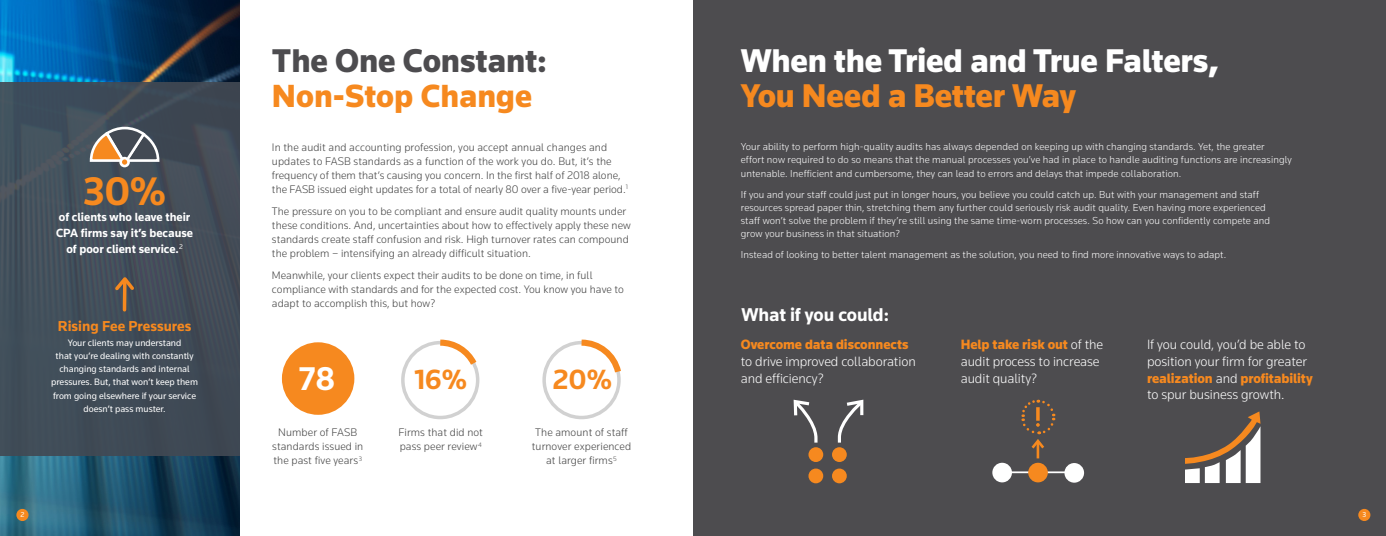
<style>
.page{position:relative;width:1386px;height:536px;background:#fff}
.page>*{position:absolute;margin:0;border:0;box-sizing:border-box;transform-origin:0 0}
.t1{font:700 41.39px "Knowledge";color:#f6891f}
.t2{font:900 34.12px/35px "Knowledge";letter-spacing:-.01em;color:#fff}
.t3{font:900 34.12px "Knowledge";letter-spacing:-.005em;color:#4d4c4f}
.t4{font:700 34.12px "Knowledge";color:#fff}
.t5{font:900 33.25px "Knowledge";color:#f6891f}
.t6{font:700 28.88px "Knowledge";color:#f6891f}
.t7{font:700 19.25px "Knowledge";letter-spacing:-.005em;color:#fff}
.t8{font:700 14.88px "Knowledge";color:#f6891f}
.t9{font:300 14px/16.6px "Knowledge";letter-spacing:-.005em;color:#fff}
.t10{font:700 12.25px/15.8px "Knowledge";color:#fff;text-align:center}
.t11{font:300 11.38px/14px "Knowledge";letter-spacing:.005em;color:#404040}
.t12{font:300 10.5px/13.1px "Knowledge";letter-spacing:.01em;color:#fff}
.t13{font:9.62px/13.1px "Knowledge";color:#fff;text-align:center}
.t14{font:7.44px "Knowledge";color:#fff}
.s1{color:#f6891f}
.s2{font-weight:900;color:#f6891f}
</style>
<div class="page">
<div style="left:693px;top:0;width:693px;height:536px;background:#4d4c4f"></div>
<img style="left:0;top:0;width:239px;height:536px">
<div style="left:0;top:82px;width:239px;height:373px;background:#424953"></div>
<svg style="left:123px;top:293px;width:4px;height:17px"></svg>
<svg style="left:112px;top:273px;width:22px;height:20px"></svg>
<div style="left:282px;top:342px;width:72px;height:72px;background:#f6891f;border-radius:50%"></div>
<div style="left:401px;top:341px;width:78px;height:78px;border:4px solid #d1d1d1;border-radius:50%"></div>
<div style="left:542px;top:341px;width:79px;height:78px;border:4px solid #d1d1d1;border-radius:50%"></div>
<svg style="left:575px;top:339px;width:46px;height:40px"></svg>
<svg style="left:434px;top:339px;width:44px;height:32px"></svg>
<div style="left:992px;top:462px;width:20px;height:20px;background:#fff;border-radius:50%"></div>
<div style="left:1064px;top:463px;width:20px;height:19px;background:#fff;border-radius:50%"></div>
<svg style="left:1021px;top:399px;width:35px;height:59px"></svg>
<hr style="left:1004px;top:471px;width:68px;height:2px;background:#fff">
<div style="left:1028px;top:462px;width:20px;height:20px;background:#f6891f;border-radius:50%"></div>
<svg style="left:793px;top:399px;width:25px;height:44px"></svg>
<svg style="left:837px;top:399px;width:27px;height:44px"></svg>
<div style="left:808px;top:447px;width:15px;height:15px;background:#f6891f;border-radius:50%"></div>
<div style="left:808px;top:468px;width:15px;height:15px;background:#f6891f;border-radius:50%"></div>
<div style="left:832px;top:447px;width:15px;height:15px;background:#f6891f;border-radius:50%"></div>
<div style="left:832px;top:468px;width:15px;height:15px;background:#f6891f;border-radius:50%"></div>
<svg style="left:88px;top:125px;width:72px;height:40px"></svg>
<div style="left:121px;top:158px;width:8px;height:8px;background:#f6891f;border-radius:50%"></div>
<div style="left:119px;top:157px;width:11px;height:10px;border:3px solid #fff;border-radius:50%"></div>
<svg style="left:1185px;top:411px;width:76px;height:72px"></svg>
<div style="left:1358px;top:508px;width:12px;height:13px;background:#f6891f;border-radius:50%"></div>
<svg style="left:16px;top:508px;width:13px;height:13px"></svg>
<p class="t1" style="left:83px;top:166px;width:84px">30%</p>
<p class="t10" style="left:56px;top:209px;width:139px">of clients who leave their<br>CPA firms say it’s because of poor client service.<sup>2</sup></p>
<p class="t8" style="left:58px;top:317px;width:135px">Rising Fee Pressures</p>
<p class="t13" style="left:51px;top:336px;width:148px">Your clients may understand<br>that you’re dealing with constantly changing standards and internal pressures. But, that won’t keep them from going elsewhere if your service doesn’t pass muster.</p>
<p class="t3" style="left:272px;top:40px;width:277px">The One Constant:</p>
<p class="t5" style="left:272px;top:75px;width:262px">Non-Stop Change</p>
<p class="t11" style="left:272px;top:140px;width:357px">In the audit and accounting profession, you accept annual changes and updates to FASB standards as a function of the work you do. But, it’s the frequency of them that’s causing you concern. In the first half of 2018 alone, the FASB issued eight updates for a total of nearly 80 over a five-year period.<sup>1</sup></p>
<p class="t11" style="left:272px;top:204px;width:360px">The pressure on you to be compliant and ensure audit quality mounts under these conditions. And, uncertainties about how to effectively apply these new standards create staff confusion and risk. High turnover rates can compound the problem – intensifying an already difficult situation.</p>
<p class="t11" style="left:272px;top:268px;width:354px">Meanwhile, your clients expect their audits to be done on time, in full compliance with standards and for the expected cost. You know you have to adapt to accomplish this, but how?</p>
<p class="t4" style="left:299px;top:357px;width:38px">78</p>
<p class="t6" style="left:415px;top:361px;width:54px">16%</p>
<p class="t6" style="left:553px;top:361px;width:60px">20%</p>
<p class="t11" style="left:272px;top:425px;width:93px;text-align:center">Number of FASB standards issued in the past five years<sup>3</sup></p>
<p class="t11" style="left:398px;top:425px;width:86px">Firms that did not pass peer review<sup>4</sup></p>
<p class="t11" style="left:532px;top:425px;width:101px;text-align:center">The amount of staff turnover experienced at larger firms<sup>5</sup></p>
<p class="t2" style="left:741px;top:43px;width:480px">When the Tried and True Falters,<br><span class="s1">You Need a Better Way</span></p>
<p class="t12" style="left:741px;top:140px;width:553px">Your ability to perform high-quality audits has always depended on keeping up with changing standards. Yet, the greater<br>effort now required to do so means that the manual processes you’ve had in place to handle auditing functions are increasingly untenable. Inefficient and cumbersome, they can lead to errors and delays that impede collaboration.</p>
<p class="t12" style="left:741px;top:187px;width:531px">If you and your staff could just put in longer hours, you believe you could catch up. But with your management and staff resources spread paper thin, stretching them any further could seriously risk audit quality. Even having more experienced staff won’t solve the problem if they’re still using the same time-worn processes. So how can you confidently compete and grow your business in that situation?</p>
<p class="t12" style="left:741px;top:248px;width:487px">Instead of looking to better talent management as the solution, you need to find more innovative ways to adapt.</p>
<p class="t7" style="left:742px;top:302px;width:149px">What if you could:</p>
<p class="t9" style="left:741px;top:336px;width:176px"><span class="s2">Overcome data disconnects </span>to drive improved collaboration and efficiency?</p>
<p class="t9" style="left:961px;top:336px;width:144px"><span class="s2">Help take risk out</span> of the audit process to increase audit quality?</p>
<p class="t9" style="left:1147px;top:336px;width:167px">If you could, you’d be able to position your firm for greater <span class="s2">realization</span> and <span class="s2">profitability </span>to spur business growth.</p>
<p class="t14" style="left:20px;top:509px;width:5px">2</p>
<p class="t14" style="left:1362px;top:509px;width:5px">3</p>
</div>
